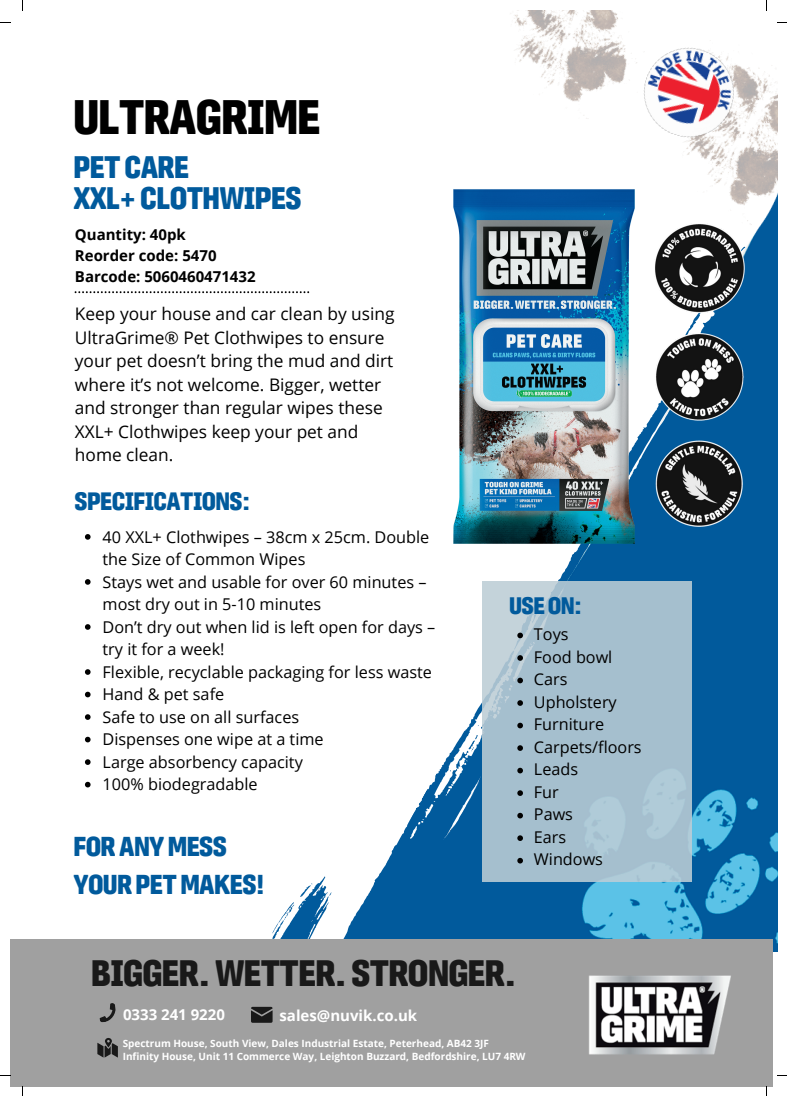
<style>
.page{position:relative;width:787px;height:1096px;background:#fff}
.page>*{position:absolute;margin:0;border:0;box-sizing:border-box;transform-origin:0 0}
.t1{font:800 48.12px "Protipo Compact";color:#000}
.t2{font:800 36.62px "Protipo Compact";color:#191919}
.t3{font:800 31px "Protipo Compact";color:#015a9c}
.t4{font:800 27.25px "Protipo Compact";color:#015a9c}
.t5{font:800 25px "Protipo Compact";color:#015a9c}
.t6{font:800 23.75px "Protipo Compact";color:#015a9c}
.t7{font:17.38px/23.5px "Open Sans";color:#000}
.t8{font:16.25px/22.5px "Open Sans";color:#000}
.t9{font:700 15px "Open Sans";color:#000}
.t10{font:700 15px "Open Sans";color:#fff}
.t11{font:700 10px "Open Sans";color:#fff}
</style>
<div class="page">
<img style="left:596px;top:782px;width:181px;height:169px">
<svg style="left:344px;top:762px;width:252px;height:177px;fill:#015a9c"></svg>
<svg style="left:445px;top:263px;width:332px;height:519px;fill:#015a9c"></svg>
<img style="left:510px;top:10px;width:100px;height:109px">
<img style="left:445px;top:189px;width:210px;height:386px">
<img style="left:654px;top:263px;width:90px;height:263px">
<img style="left:610px;top:10px;width:167px;height:253px">
<svg style="left:272px;top:876px;width:72px;height:63px"></svg>
<div style="left:10px;top:939px;width:763px;height:147px;background:#a0a0a0"></div>
<svg style="left:99px;top:1003px;width:17px;height:19px"></svg>
<svg style="left:251px;top:1006px;width:22px;height:16px"></svg>
<svg style="left:97px;top:1038px;width:21px;height:19px"></svg>
<img style="left:588px;top:975px;width:143px;height:80px">
<svg style="left:482px;top:580px;width:210px;height:301px;background:#a8c1cf"></svg>
<svg style="left:517px;top:632px;width:6px;height:6px"></svg>
<svg style="left:517px;top:655px;width:6px;height:5px"></svg>
<svg style="left:517px;top:677px;width:6px;height:6px"></svg>
<svg style="left:517px;top:700px;width:6px;height:5px"></svg>
<svg style="left:517px;top:722px;width:6px;height:6px"></svg>
<svg style="left:517px;top:745px;width:6px;height:5px"></svg>
<svg style="left:517px;top:767px;width:6px;height:6px"></svg>
<svg style="left:517px;top:790px;width:6px;height:5px"></svg>
<svg style="left:517px;top:812px;width:6px;height:6px"></svg>
<svg style="left:517px;top:835px;width:6px;height:5px"></svg>
<svg style="left:517px;top:857px;width:6px;height:6px"></svg>
<svg style="left:75px;top:291px;width:234px;height:2px"></svg>
<svg style="left:85px;top:534px;width:6px;height:5px"></svg>
<svg style="left:85px;top:579px;width:6px;height:5px"></svg>
<svg style="left:85px;top:624px;width:6px;height:5px"></svg>
<svg style="left:85px;top:669px;width:6px;height:5px"></svg>
<svg style="left:85px;top:691px;width:6px;height:6px"></svg>
<svg style="left:85px;top:714px;width:6px;height:5px"></svg>
<svg style="left:85px;top:736px;width:6px;height:6px"></svg>
<svg style="left:85px;top:759px;width:6px;height:5px"></svg>
<svg style="left:85px;top:781px;width:6px;height:6px"></svg>
<img style="left:630px;top:35px;width:117px;height:116px">
<p class="t1" style="left:74px;top:89px;width:248px">ULTRAGRIME</p>
<p class="t3" style="left:74px;top:149px;width:117px">PET CARE</p>
<p class="t3" style="left:74px;top:180px;width:229px">XXL+ CLOTHWIPES</p>
<p class="t9" style="left:75px;top:224px;width:112px">Quantity: 40pk</p>
<p class="t9" style="left:75px;top:245px;width:143px">Reorder code: 5470</p>
<p class="t9" style="left:75px;top:265px;width:182px">Barcode: 5060460471432</p>
<p class="t7" style="left:75px;top:302px;width:321px">Keep your house and car clean by using UltraGrime® Pet Clothwipes to ensure your pet doesn’t bring the mud and dirt where it’s not welcome. Bigger, wetter and stronger than regular wipes these XXL+ Clothwipes keep your pet and home clean.</p>
<p class="t5" style="left:75px;top:487px;width:177px">SPECIFICATIONS:</p>
<p class="t8" style="left:103px;top:525px;width:328px">40 XXL+ Clothwipes – 38cm x 25cm. Double the Size of Common Wipes</p>
<p class="t8" style="left:103px;top:570px;width:325px">Stays wet and usable for over 60 minutes – most dry out in 5-10 minutes</p>
<p class="t8" style="left:103px;top:615px;width:334px">Don’t dry out when lid is left open for days – try it for a week!</p>
<p class="t8" style="left:103px;top:660px;width:331px">Flexible, recyclable packaging for less waste</p>
<p class="t8" style="left:103px;top:682px;width:123px">Hand &amp; pet safe</p>
<p class="t8" style="left:103px;top:705px;width:198px">Safe to use on all surfaces</p>
<p class="t8" style="left:103px;top:727px;width:223px">Dispenses one wipe at a time</p>
<p class="t8" style="left:103px;top:750px;width:202px">Large absorbency capacity</p>
<p class="t8" style="left:103px;top:772px;width:157px">100% biodegradable</p>
<p class="t4" style="left:74px;top:830px;width:154px">FOR ANYMESS</p>
<p class="t4" style="left:74px;top:868px;width:192px">YOUR PETMAKES!</p>
<p class="t6" style="left:509px;top:591px;width:74px">USE ON:</p>
<p class="t8" style="left:534px;top:622px;width:36px">Toys</p>
<p class="t8" style="left:534px;top:645px;width:80px">Food bowl</p>
<p class="t8" style="left:534px;top:667px;width:35px">Cars</p>
<p class="t8" style="left:534px;top:690px;width:84px">Upholstery</p>
<p class="t8" style="left:534px;top:712px;width:72px">Furniture</p>
<p class="t8" style="left:534px;top:735px;width:109px">Carpets/floors</p>
<p class="t8" style="left:534px;top:757px;width:46px">Leads</p>
<p class="t8" style="left:534px;top:780px;width:26px">Fur</p>
<p class="t8" style="left:534px;top:802px;width:41px">Paws</p>
<p class="t8" style="left:534px;top:825px;width:34px">Ears</p>
<p class="t8" style="left:534px;top:847px;width:71px">Windows</p>
<p class="t2" style="left:91px;top:952px;width:426px">BIGGER.WETTER. STRONGER.</p>
<p class="t10" style="left:123px;top:1003px;width:103px">0333 241 9220</p>
<p class="t10" style="left:279px;top:1005px;width:139px">sales@nuvik.co.uk</p>
<p class="t11" style="left:123px;top:1036px;width:368px">Spectrum House, South View, Dales Industrial Estate, Peterhead, AB42 3JF</p>
<p class="t11" style="left:123px;top:1049px;width:404px">Infinity House, Unit 11 Commerce Way, Leighton Buzzard, Bedfordshire, LU7 4RW</p>
</div>
